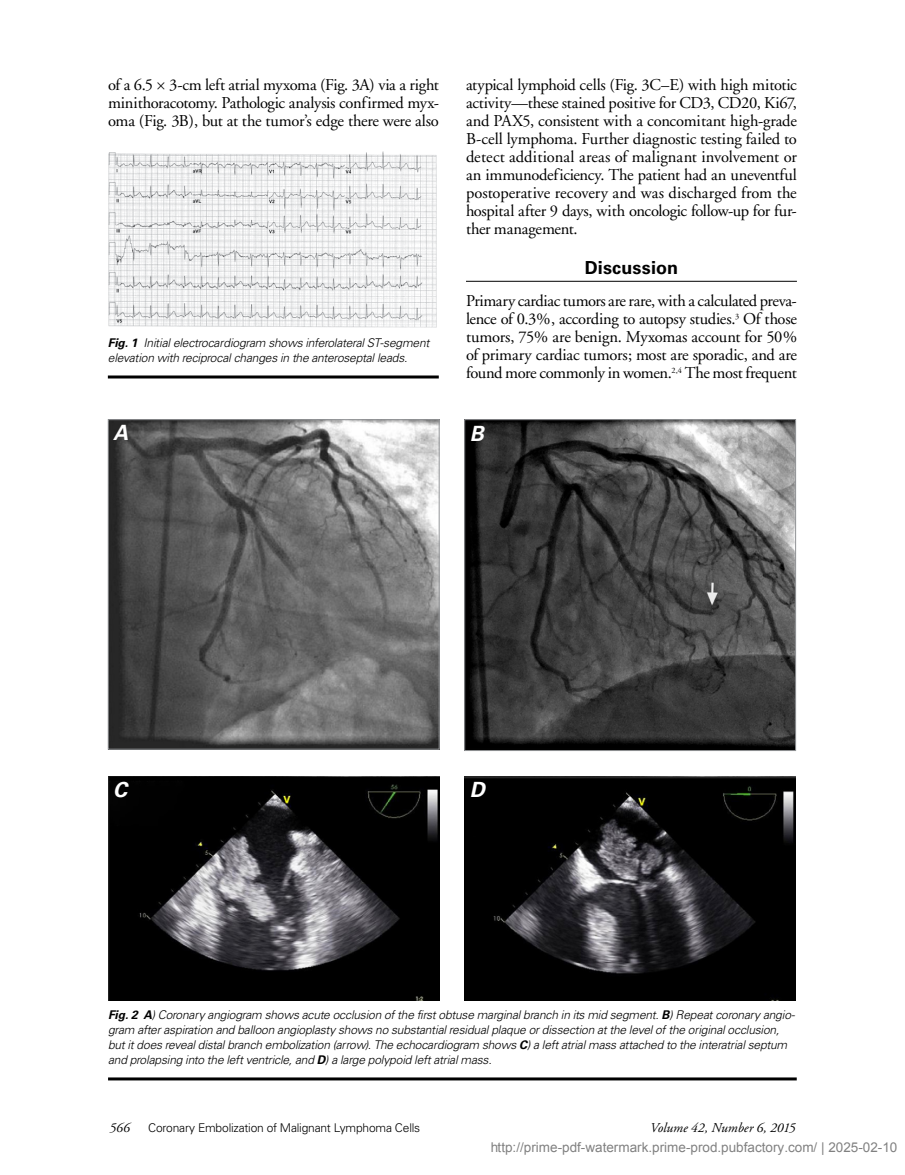
<style>
.page{position:relative;width:905px;height:1175px;background:#fff}
.page>*{position:absolute;margin:0;border:0;box-sizing:border-box;transform-origin:0 0}
.t1{font:italic 700 21px "Univers LT";color:#fff}
.t2{font:700 18px "Univers LT";letter-spacing:.01em;color:#000}
.t3{font:16.5px/18px "Adobe Garamond";letter-spacing:-.025em;color:#000;text-align:justify}
.t4{font:13.5px "Arial";color:rgb(0 0 0/.5)}
.t5{font:italic 13.5px "Adobe Garamond";color:#000}
.t6{font:italic 300 12px/15px "Univers LT";letter-spacing:-.015em;color:#000}
.t7{font:300 12px "Univers LT";letter-spacing:-.015em;color:#000}
.s1{font-weight:700}
</style>
<div class="page">
<hr style="left:466px;top:281px;width:330px;height:1px;background:#000">
<img style="left:110px;top:421px;width:327px;height:326px">
<div style="left:108px;top:419px;width:331px;height:330px;border:1px solid #939598"></div>
<img style="left:466px;top:421px;width:328px;height:328px">
<div style="left:464px;top:419px;width:332px;height:332px;border:1px solid #939598"></div>
<img style="left:108px;top:776px;width:331px;height:224px">
<img style="left:464px;top:776px;width:331px;height:224px">
<hr style="left:108px;top:1077px;width:688px;height:3px;background:#000">
<img style="left:108px;top:151px;width:329px;height:177px">
<hr style="left:108px;top:375px;width:331px;height:3px;background:#000">
<p class="t3" style="left:108px;top:76px;width:332px">of a 6.5 3-cm left atrial myxoma (Fig. 3A) via a right minithoracotomy. Pathologic analysis confirmed myx&shy;oma (Fig. 3B), but at the tumor’s edge there were also</p>
<p class="t3" style="left:466px;top:76px;width:332px">atypical lymphoid cells (Fig. 3C–E) with high mitotic activity—these stained positive for CD3, CD20, Ki67, and PAX5, consistent with a concomitant high-grade B-cell lymphoma. Further diagnostic testing failed to detect additional areas of malignant involvement or an immunodeficiency. The patient had an uneventful postoperative recovery and was discharged from the hospital after 9 days, with oncologic follow-up for fur&shy;ther management.</p>
<p class="t2" style="left:585px;top:257px;width:95px">Discussion</p>
<p class="t3" style="left:466px;top:292px;width:332px">Primary cardiac tumors are rare, with a calculated preva&shy;lence of 0.3%, according to autopsy studies.<sup>3</sup> Of those tumors, 75% are benign. Myxomas account for 50% of primary cardiac tumors; most are sporadic, and are found more commonly in women.<sup>2,4</sup> The most frequent</p>
<p class="t6" style="left:108px;top:335px;width:323px"><span class="s1">Fig. 1</span> Initial electrocardiogram shows inferolateral ST-segment elevation with reciprocal changes in the anteroseptal leads.</p>
<p class="t1" style="left:113px;top:421px;width:17px">A</p>
<p class="t1" style="left:469px;top:421px;width:16px">B</p>
<p class="t1" style="left:113px;top:777px;width:16px">C</p>
<p class="t1" style="left:469px;top:777px;width:17px">D</p>
<p class="t6" style="left:108px;top:1007px;width:688px"><span class="s1">Fig. 2 A</span>) Coronary angiogram shows acute occlusion of the first obtuse marginal branch in its mid segment. <span class="s1">B</span>) Repeat coronary angio&shy;gram after aspiration and balloon angioplasty shows no substantial residual plaque or dissection at the level of the original occlusion, but it does reveal distal branch embolization (arrow). The echocardiogram shows <span class="s1">C</span>) a left atrial mass attached to the interatrial septum and prolapsing into the left ventricle, and <span class="s1">D</span>) a large polypoid left atrial mass.</p>
<p class="t5" style="left:110px;top:1120px;width:22px">566</p>
<p class="t7" style="left:148px;top:1120px;width:274px">Coronary Embolization of Malignant Lymphoma Cells</p>
<p class="t5" style="left:650px;top:1120px;width:147px">Volume 42, Number 6, 2015</p>
<p class="t4" style="left:490px;top:1140px;width:409px">http://prime-pdf-watermark.prime-prod.pubfactory.com/ | 2025-02-10</p>
</div>
